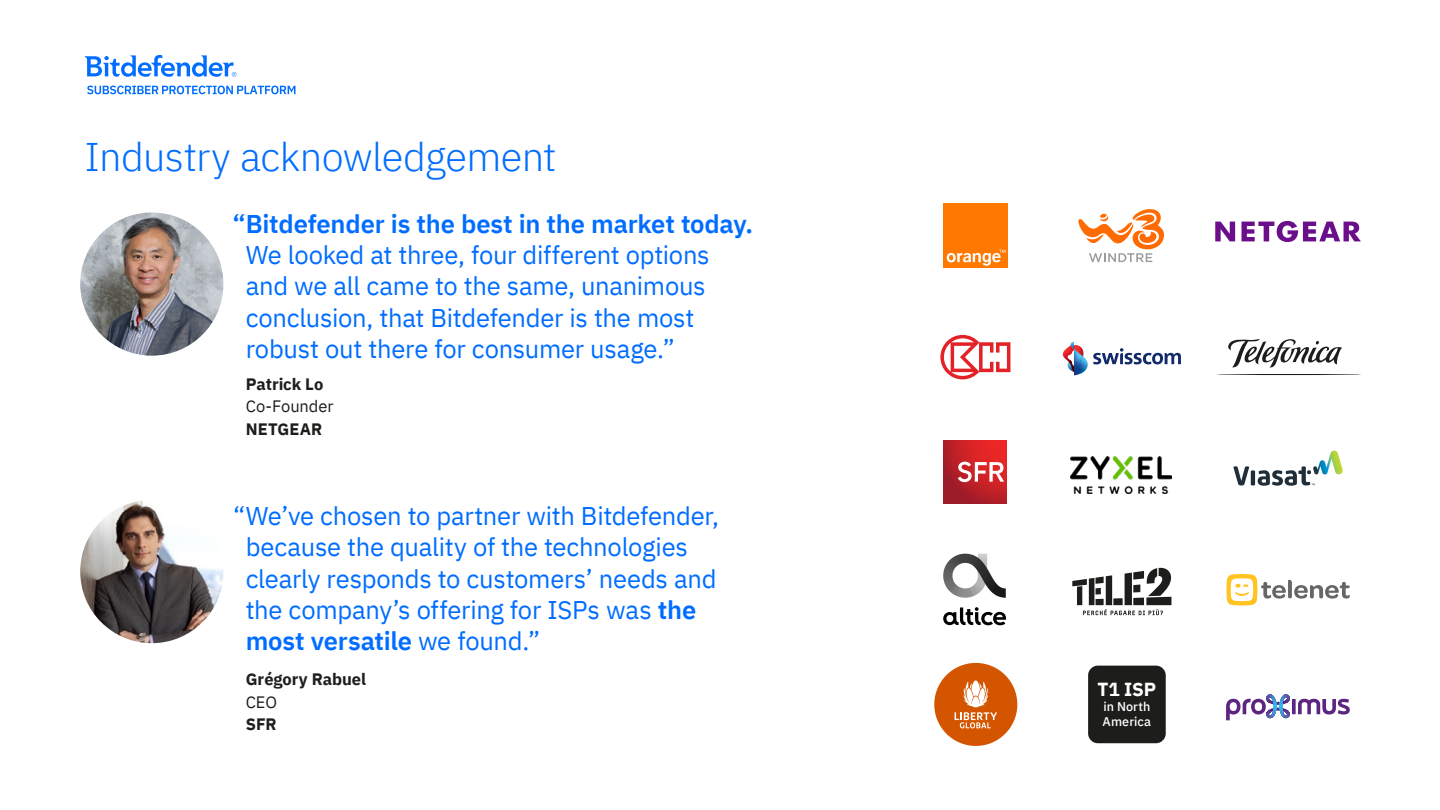
<style>
.page{position:relative;width:1440px;height:810px;background:#fff}
.page>*{position:absolute;margin:0;border:0;box-sizing:border-box;transform-origin:0 0}
.t1{font:300 39.9px "IBM Plex Sans";letter-spacing:-.015em;color:#006dff}
.t2{font:25.5px/31.2px "IBM Plex Sans";letter-spacing:-.01em;color:#006dff}
.t3{font:600 25.5px "IBM Plex Sans";letter-spacing:-.01em;color:#006dff}
.t4{font:700 18.9px "IBM Plex Sans";color:#fff}
.t5{font:700 16.5px "IBM Plex Sans";color:#1d1d1b}
.t6{font:16.5px "IBM Plex Sans";letter-spacing:-.005em;color:#1d1d1b}
.t7{font:500 12.6px/15.1px "IBM Plex Sans";letter-spacing:.005em;color:#fff}
.s1{font-weight:600}
</style>
<div class="page">
<img style="left:1070px;top:457px;width:102px;height:37px">
<div style="left:943px;top:203px;width:65px;height:65px;background:#ff7901"></div>
<svg style="left:947px;top:250px;width:58px;height:16px"></svg>
<svg style="left:1078px;top:209px;width:86px;height:53px"></svg>
<svg style="left:1215px;top:222px;width:20px;height:19px"></svg>
<svg style="left:1242px;top:221px;width:119px;height:21px"></svg>
<svg style="left:940px;top:335px;width:70px;height:44px"></svg>
<svg style="left:1063px;top:342px;width:118px;height:33px"></svg>
<svg style="left:1228px;top:339px;width:114px;height:29px"></svg>
<hr style="left:1216px;top:374px;width:146px;height:1px;background:#1d1d1b;border-radius:50%">
<svg style="left:944px;top:441px;width:63px;height:63px;background:#bf2027"></svg>
<svg style="left:958px;top:462px;width:46px;height:20px"></svg>
<svg style="left:1233px;top:451px;width:110px;height:35px"></svg>
<svg style="left:943px;top:607px;width:63px;height:18px"></svg>
<svg style="left:943px;top:554px;width:44px;height:44px"></svg>
<div style="left:934px;top:663px;width:83px;height:83px;background:#d45500;border-radius:50%"></div>
<svg style="left:955px;top:680px;width:42px;height:48px"></svg>
<svg style="left:1226px;top:574px;width:124px;height:32px"></svg>
<svg style="left:1072px;top:567px;width:99px;height:48px"></svg>
<svg style="left:1226px;top:694px;width:124px;height:26px"></svg>
<img style="left:80px;top:212px;width:143px;height:144px;border-radius:72px">
<img style="left:80px;top:500px;width:143px;height:143px;border-radius:72px">
<div style="left:1088px;top:666px;width:78px;height:77px;background:#1d1d1b;border-radius:10px"></div>
<svg style="left:85px;top:55px;width:152px;height:22px"></svg>
<svg style="left:87px;top:86px;width:209px;height:8px"></svg>
<h1 class="t1" style="left:85px;top:127px;width:474px">Industry acknowledgement</h1>
<p class="t3" style="left:233px;top:204px;width:522px">“Bitdefender is the best in the market today.</p>
<p class="t2" style="left:246px;top:237px;width:465px">We looked at three, four different options and we all came to the same, unanimous conclusion, that Bitdefender is the most robust out there for consumer usage.”</p>
<p class="t5" style="left:246px;top:371px;width:79px">Patrick Lo</p>
<p class="t6" style="left:246px;top:394px;width:89px">Co-Founder</p>
<p class="t5" style="left:246px;top:416px;width:78px">NETGEAR</p>
<p class="t2" style="left:246px;top:498px;width:475px;text-indent:-13px">“We’ve chosen to partner with Bitdefender, because the quality of the technologies clearly responds to customers’ needs and the company’s offering for ISPs was <span class="s1">the most versatile</span> we found.”</p>
<p class="t5" style="left:246px;top:666px;width:122px">Grégory Rabuel</p>
<p class="t6" style="left:246px;top:689px;width:33px">CEO</p>
<p class="t5" style="left:246px;top:711px;width:33px">SFR</p>
<p class="t4" style="left:1098px;top:674px;width:60px">T1 ISP</p>
<p class="t7" style="left:1103px;top:698px;width:50px">in North<br>America</p>
</div>
